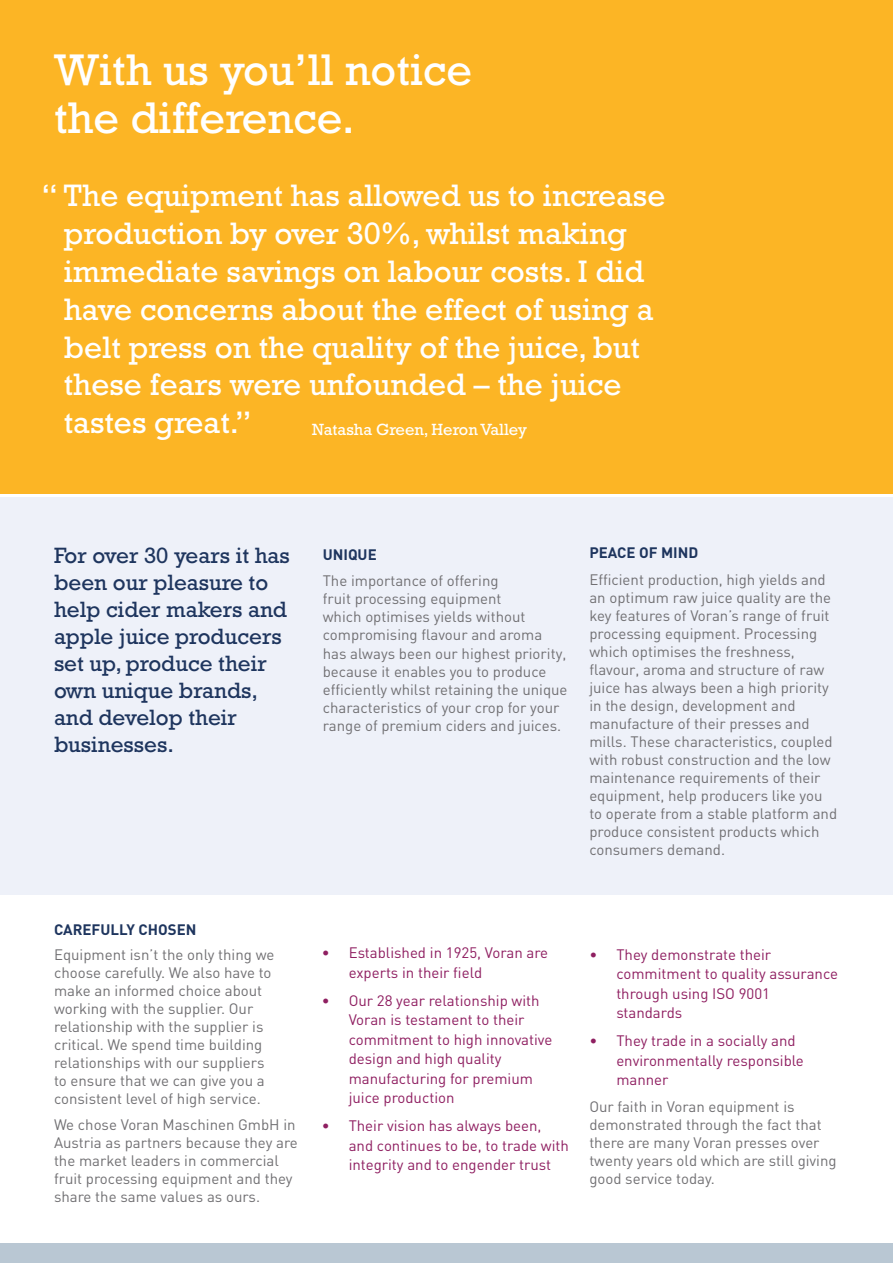
<style>
.page{position:relative;width:893px;height:1263px;background:#fff}
.page>*{position:absolute;margin:0;border:0;box-sizing:border-box;transform-origin:0 0}
.t1{font:45px/48px "Rockwell Std";color:#fff}
.t2{font:31.5px/37.8px "Rockwell Std";color:#fff}
.t3{font:22.5px/27px "Rockwell Std";color:#1e355e}
.t4{font:16.5px "Rockwell Std";color:#fff}
.t5{font:15px/18px "DIN";color:#717073}
.t6{font:15px/19.5px "DIN";color:#8f1f61}
.t7{font:700 15px "DIN";color:#1e355e}
</style>
<div class="page">
<div style="left:0;top:1244px;width:893px;height:19px;background:#b9c7d3"></div>
<div style="left:0;top:497px;width:893px;height:398px;background:#eef1f9"></div>
<div style="left:0;top:0;width:893px;height:493px;background:#fcb525"></div>
<h1 class="t1" style="left:54px;top:45px;width:420px">With us you’ll notice the difference.</h1>
<p class="t2" style="left:64px;top:177px;width:603px;text-indent:-22px">“ The equipment has allowed us to increase production by over 30%, whilst making immediate savings on labour costs. I did have concerns about the effect of using a belt press on the quality of the juice, but these fears were unfounded – the juice tastes great.”</p>
<p class="t4" style="left:312px;top:420px;width:216px">Natasha Green, Heron Valley</p>
<h3 class="t3" style="left:54px;top:541px;width:237px">For over 30 years it has been our pleasure to help cider makers and apple juice producers set up, produce their own unique brands, and develop their businesses.</h3>
<p class="t7" style="left:323px;top:545px;width:55px">UNIQUE</p>
<p class="t5" style="left:323px;top:572px;width:246px">The importance of offering<br>fruit processing equipment<br>which optimises yields without compromising flavour and aroma has always been our highest priority, because it enables you to produce efficiently whilst retaining the unique characteristics of your crop for your range of premium ciders and juices.</p>
<p class="t7" style="left:589px;top:543px;width:111px">PEACE OF MIND</p>
<p class="t5" style="left:589px;top:570px;width:249px">Efficient production, high yields and an optimum raw juice quality are the key features of Voran’s range of fruit processing equipment. Processing which optimises the freshness, flavour, aroma and structure of raw juice has always been a high priority in the design, development and manufacture of their presses and mills. These characteristics, coupled with robust construction and the low maintenance requirements of their equipment, help producers like you to operate from a stable platform and produce consistent products which consumers demand.</p>
<p class="t7" style="left:54px;top:920px;width:144px">CAREFULLY CHOSEN</p>
<p class="t5" style="left:54px;top:945px;width:222px">Equipment isn’t the only thing we choose carefully. We also have to make an informed choice about working with the supplier. Our relationship with the supplier is critical. We spend time building relationships with our suppliers to ensure that we can give you a consistent level of high service.</p>
<p class="t5" style="left:54px;top:1115px;width:245px">We chose Voran Maschinen GmbH in Austria as partners because they are the market leaders in commercial fruit processing equipment and they share the same values as ours.</p>
<p class="t6" style="left:349px;top:943px;width:201px;text-indent:-27px">• Established in 1925, Voran are experts in their field</p>
<p class="t6" style="left:349px;top:990px;width:205px;text-indent:-27px">• Our 28 year relationship with<br>Voran is testament to their commitment to high innovative design and high quality manufacturing for premium juice production</p>
<p class="t6" style="left:349px;top:1116px;width:222px;text-indent:-27px">• Their vision has always been, and continues to be, to trade with integrity and to engender trust</p>
<p class="t6" style="left:616px;top:944px;width:223px;text-indent:-27px">• They demonstrate their commitment to quality assurance through using ISO 9001 standards</p>
<p class="t6" style="left:616px;top:1031px;width:189px;text-indent:-27px">• They trade in a socially and environmentally responsible manner</p>
<p class="t5" style="left:589px;top:1097px;width:249px">Our faith in Voran equipment is demonstrated through the fact that there are many Voran presses over twenty years old which are still giving good service today.</p>
</div>
